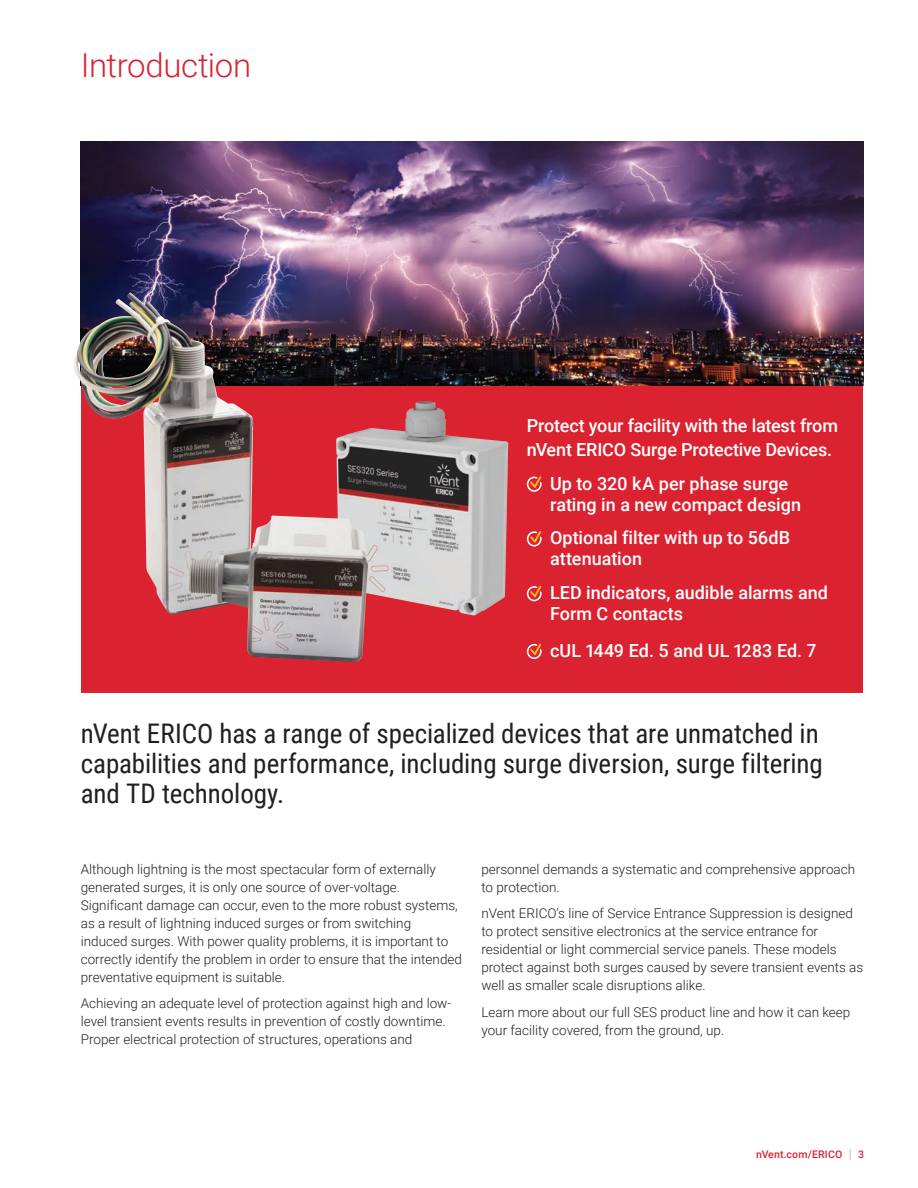
<style>
.page{position:relative;width:918px;height:1188px;background:#fff}
.page>*{position:absolute;margin:0;border:0;box-sizing:border-box;transform-origin:0 0}
.t1{font:300 33px "Roboto";letter-spacing:-.01em;color:#db2230}
.Description{font:27px/30px "Roboto Condensed";letter-spacing:-.005em;color:#231f20}
.Box_Text{font:500 18px/21px "Roboto";letter-spacing:-.005em;color:#fff}
.Bodytext_1{font:300 13.5px/18px "Roboto";color:#231f20}
.t2{font:500 10.5px "Roboto";letter-spacing:.015em;color:#db2230}
.s1{font-weight:300;font-size:12.6px;color:#8f959e}
</style>
<div class="page">
<div style="left:82px;top:385px;width:781px;height:308px;background:#db2230"></div>
<img style="left:81px;top:142px;width:783px;height:243px">
<svg style="left:527px;top:476px;width:15px;height:16px"></svg>
<svg style="left:527px;top:531px;width:15px;height:16px"></svg>
<svg style="left:527px;top:586px;width:15px;height:15px"></svg>
<svg style="left:527px;top:643px;width:15px;height:16px"></svg>
<img style="left:336px;top:402px;width:172px;height:214px">
<img style="left:74px;top:293px;width:179px;height:322px">
<img style="left:189px;top:516px;width:179px;height:146px">
<p class="t1" style="left:81px;top:43px;width:172px">Introduction</p>
<p class="Box_Text" style="left:527px;top:413px;width:313px;line-height:24px">Protect your facility with the latest from nVent ERICO Surge Protective Devices.</p>
<p class="Box_Text" style="left:550px;top:472px;width:253px">Up to 320 kA per phase surge rating in a new compact design</p>
<p class="Box_Text" style="left:550px;top:527px;width:242px">Optional filter with up to 56dB attenuation</p>
<p class="Box_Text" style="left:550px;top:582px;width:279px">LED indicators, audible alarms and<br>Form C contacts</p>
<p class="Box_Text" style="left:550px;top:639px;width:268px">cUL 1449 Ed. 5 and UL 1283 Ed. 7</p>
<p class="Description" style="left:81px;top:718px;width:744px">nVent ERICO has a range of specialized devices that are unmatched in capabilities and performance, including surge diversion, surge filtering and TD technology.</p>
<p class="Bodytext_1" style="left:81px;top:859px;width:383px">Although lightning is the most spectacular form of externally generated surges, it is only one source of over-voltage.<br>Significant damage can occur, even to the more robust systems, as a result of lightning induced surges or from switching<br>induced surges. With power quality problems, it is important to correctly identify the problem in order to ensure that the intended preventative equipment is suitable.</p>
<p class="Bodytext_1" style="left:81px;top:994px;width:372px">Achieving an adequate level of protection against high and low&shy;level transient events results in prevention of costly downtime.<br>Proper electrical protection of structures, operations and</p>
<p class="Bodytext_1" style="left:481px;top:859px;width:375px">personnel demands a systematic and comprehensive approach to protection.</p>
<p class="Bodytext_1" style="left:481px;top:904px;width:383px">nVent ERICO’s line of Service Entrance Suppression is designed to protect sensitive electronics at the service entrance for residential or light commercial service panels. These models protect against both surges caused by severe transient events as well as smaller scale disruptions alike.</p>
<p class="Bodytext_1" style="left:481px;top:1002px;width:371px">Learn more about our full SES product line and how it can keep your facility covered, from the ground, up.</p>
<p class="t2" style="left:756px;top:1147px;width:109px">nVent.com/ERICO <span class="s1">|</span> 3</p>
</div>
